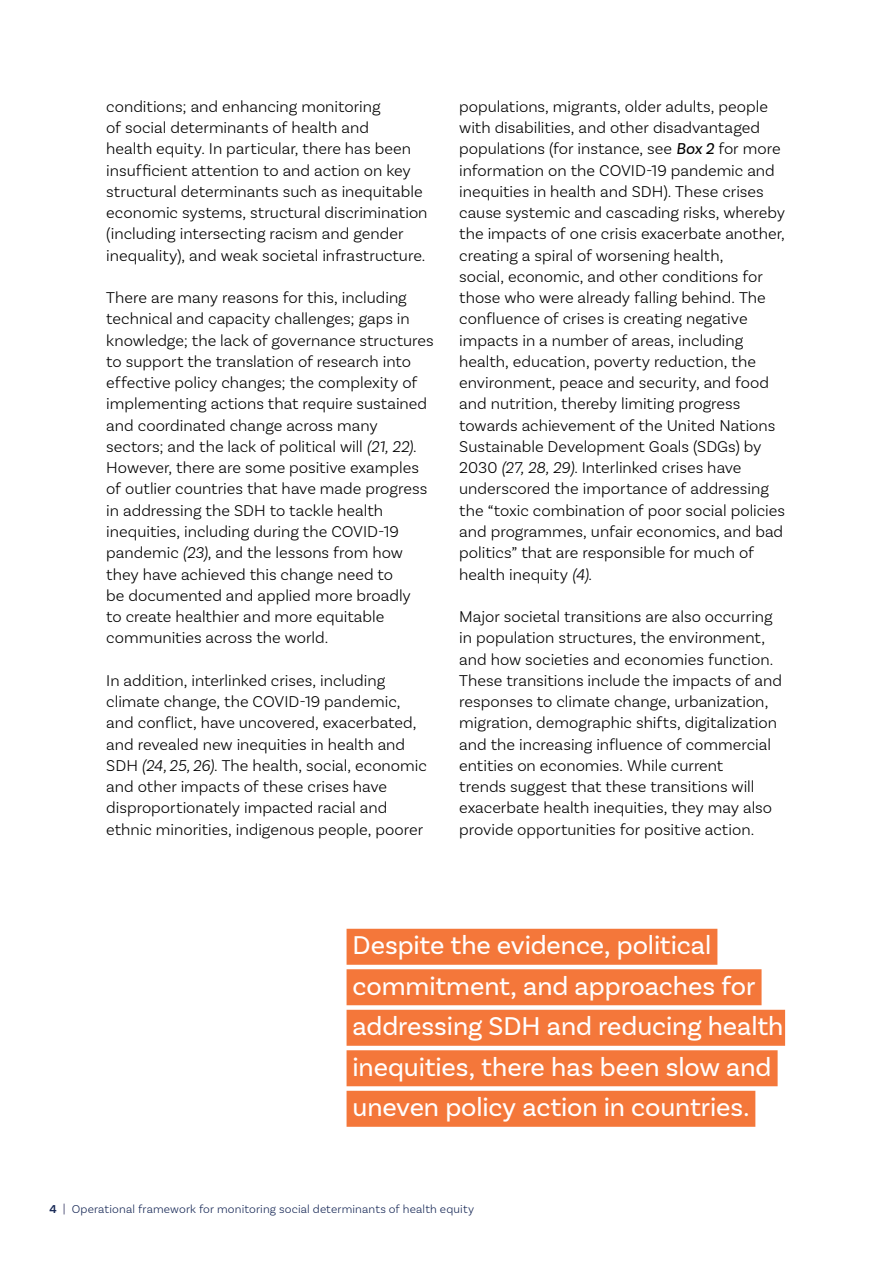
<style>
.page{position:relative;width:893px;height:1263px;background:#fff}
.page>*{position:absolute;margin:0;border:0;box-sizing:border-box;transform-origin:0 0}
.Callout{font:27px/40.5px "Basic Sans";letter-spacing:-.005em;color:#fff}
.P___Body{font:300 16.5px/21.3px "Basic Sans";color:#000}
.t1{font:300 12px "Basic Sans";letter-spacing:.015em;color:#182957}
.s1{font-style:italic}
.s2{font-weight:400;font-style:italic}
.s3{font-weight:600}
.s4{font-weight:400;color:#5a5b7f}
</style>
<div class="page">
<div style="left:347px;top:929px;width:370px;height:36px;background:#f4773a"></div>
<div style="left:347px;top:969px;width:414px;height:36px;background:#f4773a"></div>
<div style="left:347px;top:1010px;width:438px;height:36px;background:#f4773a"></div>
<div style="left:347px;top:1050px;width:431px;height:36px;background:#f4773a"></div>
<div style="left:347px;top:1091px;width:408px;height:36px;background:#f4773a"></div>
<p class="P___Body" style="left:106px;top:95px;width:323px">conditions; and enhancing monitoring<br>of social determinants of health and<br>health equity. In particular, there has been insufficient attention to and action on key structural determinants such as inequitable economic systems, structural discrimination (including intersecting racism and gender inequality), and weak societal infrastructure.</p>
<p class="P___Body" style="left:106px;top:287px;width:329px">There are many reasons for this, including technical and capacity challenges; gaps in knowledge; the lack of governance structures to support the translation of research into effective policy changes; the complexity of implementing actions that require sustained and coordinated change across many sectors; and the lack of political will <span class="s1">(21, 22)</span>.<br>However, there are some positive examples of outlier countries that have made progress in addressing the SDH to tackle health inequities, including during the COVID-19 pandemic <span class="s1">(23)</span>, and the lessons from how they have achieved this change need to<br>be documented and applied more broadly<br>to create healthier and more equitable communities across the world.</p>
<p class="P___Body" style="left:106px;top:669px;width:322px">In addition, interlinked crises, including climate change, the COVID-19 pandemic, and conflict, have uncovered, exacerbated, and revealed new inequities in health and SDH <span class="s1">(24, 25, 26)</span>. The health, social, economic and other impacts of these crises have disproportionately impacted racial and ethnic minorities, indigenous people, poorer</p>
<p class="P___Body" style="left:459px;top:95px;width:327px">populations, migrants, older adults, people with disabilities, and other disadvantaged populations (for instance, see <span class="s2">Box 2</span> for more information on the COVID-19 pandemic and inequities in health and SDH). These crises cause systemic and cascading risks, whereby the impacts of one crisis exacerbate another, creating a spiral of worsening health,<br>social, economic, and other conditions for those who were already falling behind. The confluence of crises is creating negative impacts in a number of areas, including health, education, poverty reduction, the environment, peace and security, and food and nutrition, thereby limiting progress towards achievement of the United Nations Sustainable Development Goals (SDGs) by 2030 <span class="s1">(27, 28, 29)</span>. Interlinked crises have underscored the importance of addressing the “toxic combination of poor social policies and programmes, unfair economics, and bad politics” that are responsible for much of health inequity <span class="s1">(4)</span>.</p>
<p class="P___Body" style="left:459px;top:606px;width:324px">Major societal transitions are also occurring in population structures, the environment, and how societies and economies function.<br>These transitions include the impacts of and responses to climate change, urbanization, migration, demographic shifts, digitalization and the increasing influence of commercial entities on economies. While current<br>trends suggest that these transitions will exacerbate health inequities, they may also provide opportunities for positive action.</p>
<p class="Callout" style="left:353px;top:925px;width:432px">Despite the evidence, political commitment, and approaches for addressing SDH and reducing health inequities, there has been slow and uneven policy action in countries.</p>
<p class="t1" style="left:50px;top:1202px;width:426px"><span class="s3">4</span> <span class="s4">|</span> Operational framework for monitoring social determinants of health equity</p>
</div>
